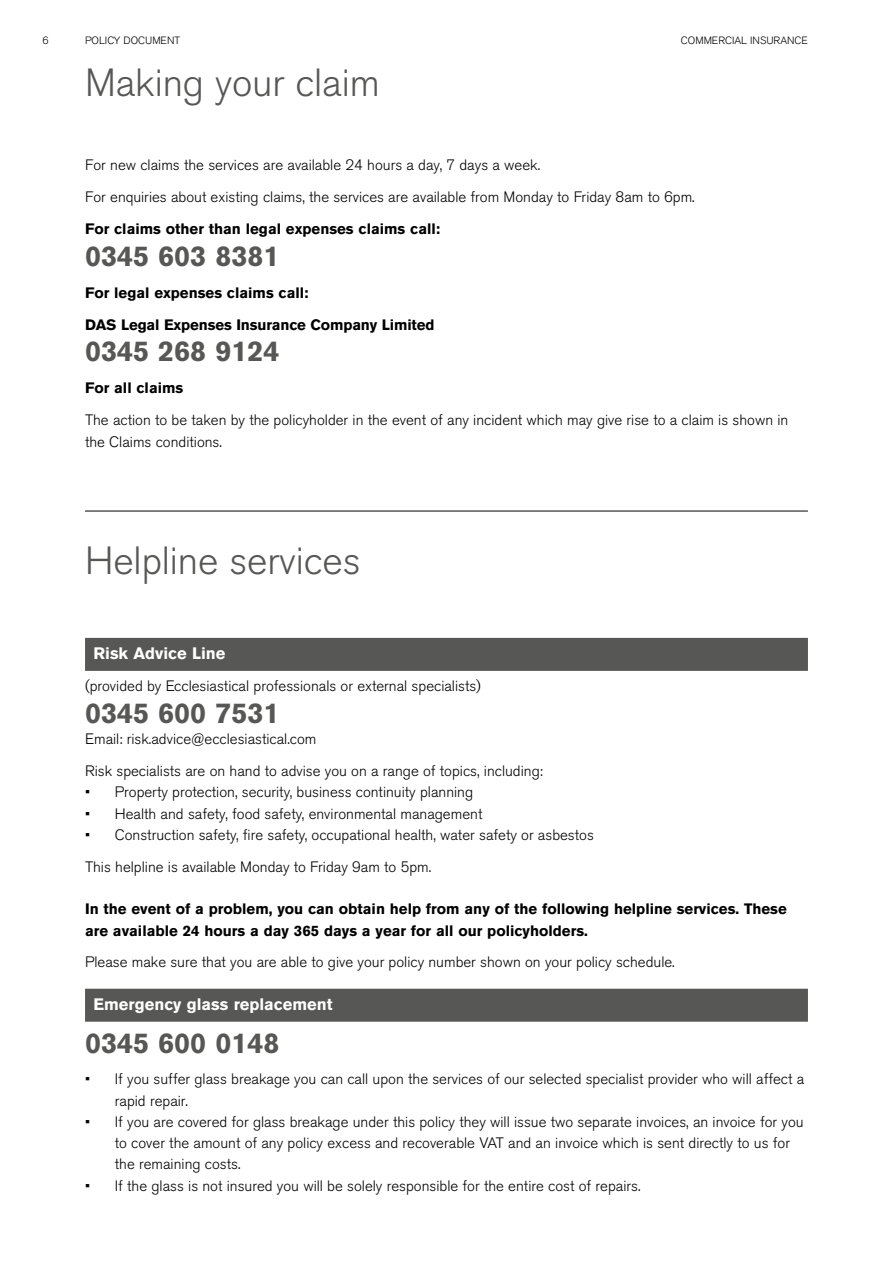
<style>
.page{position:relative;width:893px;height:1263px;background:#fff}
.page>*{position:absolute;margin:0;border:0;box-sizing:border-box;transform-origin:0 0}
.t1{font:300 39px "Akzidenz Grotesk BQ";color:#575756}
.t2{font:700 28.5px "Akzidenz Grotesk BQ";color:#575756}
.t3{font:700 16.5px "Akzidenz Grotesk BQ";color:#fff}
.t4{font:300 15px/21.3px "Akzidenz Grotesk BQ";color:#000}
.t5{font:700 15px/32px "Akzidenz Grotesk BQ";color:#000}
.t6{font:300 10.5px "Akzidenz Grotesk BQ";color:#000}
</style>
<div class="page">
<hr style="left:85px;top:510px;width:723px;height:2px;background:#575756">
<div style="left:85px;top:638px;width:723px;height:33px;background:#575756"></div>
<div style="left:85px;top:989px;width:723px;height:33px;background:#575756"></div>
<p class="t6" style="left:43px;top:34px;width:8px">6</p>
<p class="t6" style="left:85px;top:34px;width:97px">POLICY DOCUMENT</p>
<p class="t6" style="left:681px;top:34px;width:129px">COMMERCIAL INSURANCE</p>
<h1 class="t1" style="left:85px;top:60px;width:296px">Making your claim</h1>
<p class="t4" style="left:85px;top:149px;width:611px;line-height:32px">For new claims the services are available 24 hours a day, 7 days a week.<br>For enquiries about existing claims, the services are available from Monday to Friday 8am to 6pm.</p>
<p class="t5" style="left:85px;top:213px;width:357px">For claims other than legal expenses claims call:</p>
<h2 class="t2" style="left:85px;top:239px;width:196px">0345 603 8381</h2>
<p class="t5" style="left:85px;top:276px;width:351px">For legal expenses claims call:<br>DAS Legal Expenses Insurance Company Limited</p>
<h2 class="t2" style="left:85px;top:335px;width:196px">0345 268 9124</h2>
<p class="t5" style="left:85px;top:372px;width:100px">For all claims</p>
<p class="t4" style="left:85px;top:410px;width:705px">The action to be taken by the policyholder in the event of any incident which may give rise to a claim is shown in the Claims conditions.</p>
<h1 class="t1" style="left:85px;top:539px;width:277px">Helpline services</h1>
<p class="t3" style="left:94px;top:644px;width:133px">Risk Advice Line</p>
<p class="t4" style="left:85px;top:675px;width:397px">(provided by Ecclesiastical professionals or external specialists)</p>
<h2 class="t2" style="left:85px;top:696px;width:196px">0345 600 7531</h2>
<p class="t4" style="left:85px;top:723px;width:459px;line-height:32px">Email: risk.advice@ecclesiastical.com<br>Risk specialists are on hand to advise you on a range of topics, including:</p>
<p class="t4" style="left:85px;top:782px;width:390px">• Property protection, security, business continuity planning</p>
<p class="t4" style="left:85px;top:803px;width:399px">• Health and safety, food safety, environmental management</p>
<p class="t4" style="left:85px;top:819px;width:510px;line-height:32px">• Construction safety, fire safety, occupational health, water safety or asbestos<br>This helpline is available Monday to Friday 9am to 5pm.</p>
<p class="t5" style="left:85px;top:898px;width:703px;line-height:21.3px">In the event of a problem, you can obtain help from any of the following helpline services. These are available 24 hours a day 365 days a year for all our policyholders.</p>
<p class="t4" style="left:85px;top:952px;width:591px">Please make sure that you are able to give your policy number shown on your policy schedule.</p>
<p class="t3" style="left:94px;top:995px;width:241px">Emergency glass replacement</p>
<h2 class="t2" style="left:85px;top:1026px;width:196px">0345 600 0148</h2>
<p class="t4" style="left:115px;top:1069px;width:691px;text-indent:-30px">• If you suffer glass breakage you can call upon the services of our selected specialist provider who will affect a rapid repair.</p>
<p class="t4" style="left:115px;top:1111px;width:690px;text-indent:-30px">• If you are covered for glass breakage under this policy they will issue two separate invoices, an invoice for you to cover the amount of any policy excess and recoverable VAT and an invoice which is sent directly to us for the remaining costs.</p>
<p class="t4" style="left:85px;top:1175px;width:557px">• If the glass is not insured you will be solely responsible for the entire cost of repairs.</p>
</div>
